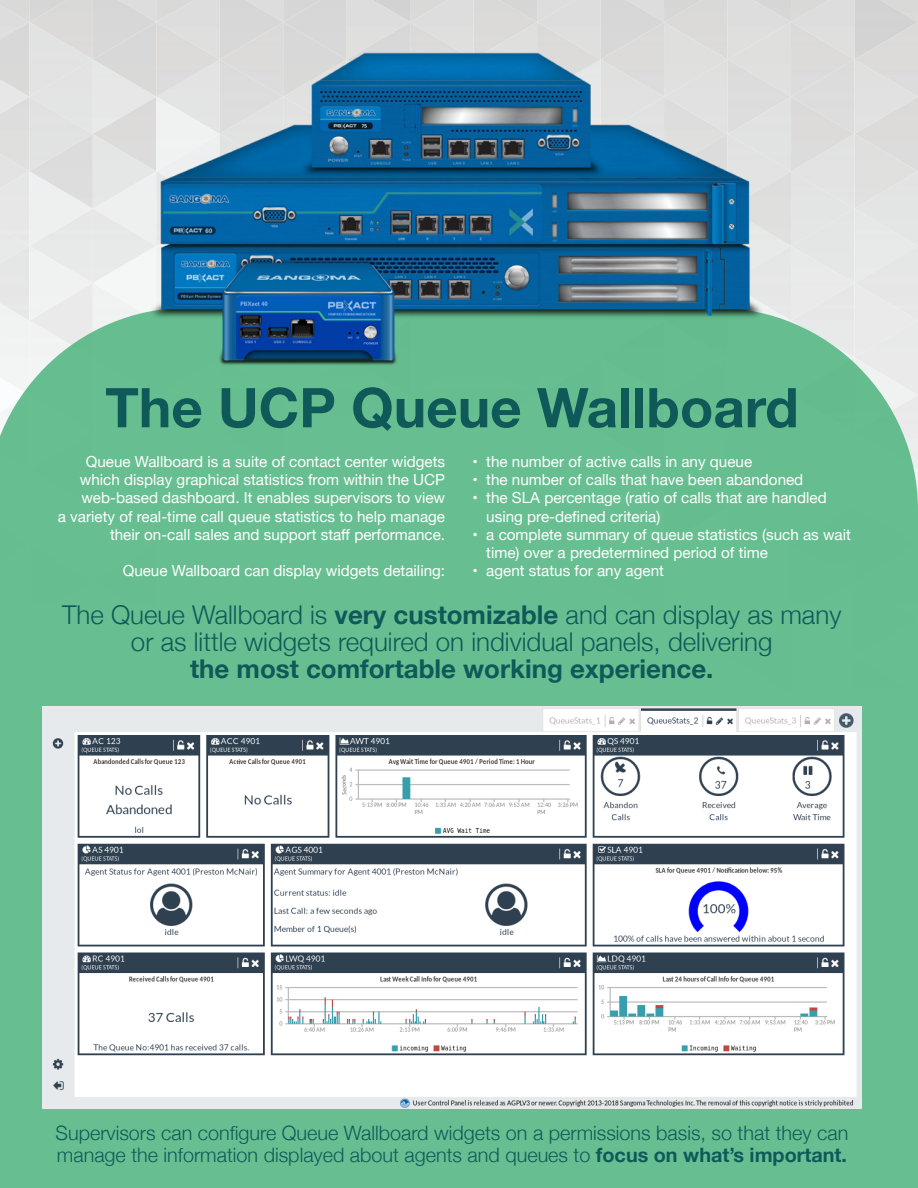
<style>
.page{position:relative;width:918px;height:1188px;background:#fff}
.page>*{position:absolute;margin:0;border:0;box-sizing:border-box;transform-origin:0 0}
.t1{font:700 54.75px "Helvetica Neue";color:#0f5a59}
.t2{font:300 25.95px/27.5px "Helvetica Neue";color:#0f5a59;text-align:center}
.t3{font:300 19.8px/22.8px "Helvetica Neue";color:#0f5a59}
.t4{font:15.3px/18.3px "Helvetica Neue";color:#fff}
.s1{font-weight:700}
</style>
<div class="page">
<img style="left:0;top:5px;width:29px;height:17px">
<img style="left:29px;top:0;width:64px;height:22px">
<img style="left:0;top:22px;width:93px;height:286px">
<img style="left:0;top:80px;width:29px;height:34px">
<img style="left:0;top:154px;width:29px;height:35px">
<img style="left:0;top:229px;width:29px;height:34px">
<img style="left:0;top:303px;width:29px;height:5px">
<img style="left:93px;top:0;width:381px;height:308px">
<img style="left:93px;top:134px;width:1px;height:75px">
<img style="left:93px;top:209px;width:1px;height:74px">
<img style="left:93px;top:283px;width:1px;height:75px">
<img style="left:220px;top:0;width:1px;height:59px">
<div style="left:245px;top:0;width:76px;height:22px;background:#d7d7d7"></div>
<img style="left:220px;top:22px;width:254px;height:5px">
<img style="left:347px;top:0;width:1px;height:59px">
<img style="left:372px;top:0;width:76px;height:22px">
<div style="left:474px;top:0;width:406px;height:27px;background:#dbdad9"></div>
<img style="left:601px;top:0;width:1px;height:59px">
<div style="left:626px;top:0;width:76px;height:22px;background:#d9d9d8"></div>
<div style="left:601px;top:22px;width:190px;height:286px;background:#dfdfde"></div>
<img style="left:728px;top:0;width:1px;height:59px">
<div style="left:753px;top:0;width:76px;height:22px;background:#ddd"></div>
<img style="left:880px;top:0;width:37px;height:22px">
<img style="left:791px;top:22px;width:126px;height:286px">
<img style="left:917px;top:22px;width:1px;height:37px">
<img style="left:917px;top:59px;width:1px;height:75px">
<svg style="left:917px;top:0;width:1px;height:22px"></svg>
<img style="left:917px;top:134px;width:1px;height:75px">
<img style="left:917px;top:209px;width:1px;height:74px">
<img style="left:917px;top:283px;width:1px;height:75px">
<div style="left:0;top:308px;width:918px;height:880px;background:#67bf91"></div>
<img style="left:42px;top:707px;width:819px;height:402px">
<img style="left:134px;top:27px;width:650px;height:372px">
<div style="left:863px;top:756px;width:55px;height:432px;background:#67bf91"></div>
<p class="t1" style="left:105px;top:365px;width:695px">The UCP Queue Wallboard</p>
<p class="t4" style="left:58px;top:453px;width:389px;text-align:right">Queue Wallboard is a suite of contact center widgets which display graphical statistics from within the UCP web-based dashboard. It enables supervisors to view<br>a variety of real-time call queue statistics to help manage their on-call sales and support staff performance.</p>
<p class="t4" style="left:123px;top:563px;width:324px">Queue Wallboard can display widgets detailing:</p>
<p class="t4" style="left:473px;top:453px;width:281px">• the number of active calls in any queue</p>
<p class="t4" style="left:473px;top:471px;width:332px">• the number of calls that have been abandoned</p>
<p class="t4" style="left:486px;top:490px;width:342px;text-indent:-14px">• the SLA percentage (ratio of calls that are handled using pre-defined criteria)</p>
<p class="t4" style="left:486px;top:526px;width:366px;text-indent:-14px">• a complete summary of queue statistics (such as wait time) over a predetermined period of time</p>
<p class="t4" style="left:473px;top:563px;width:193px">• agent status for any agent</p>
<p class="t2" style="left:62px;top:599px;width:781px">The Queue Wallboard is <span class="s1">very customizable</span> and can display as many or as little widgets required on individual panels, delivering<br><span class="s1">the most comfortable working experience.</span></p>
<p class="t3" style="left:56px;top:1120px;width:794px">Supervisors can configure Queue Wallboard widgets on a permissions basis, so that they can manage the information displayed about agents and queues to <span class="s1">focus on what’s important.</span></p>
</div>
